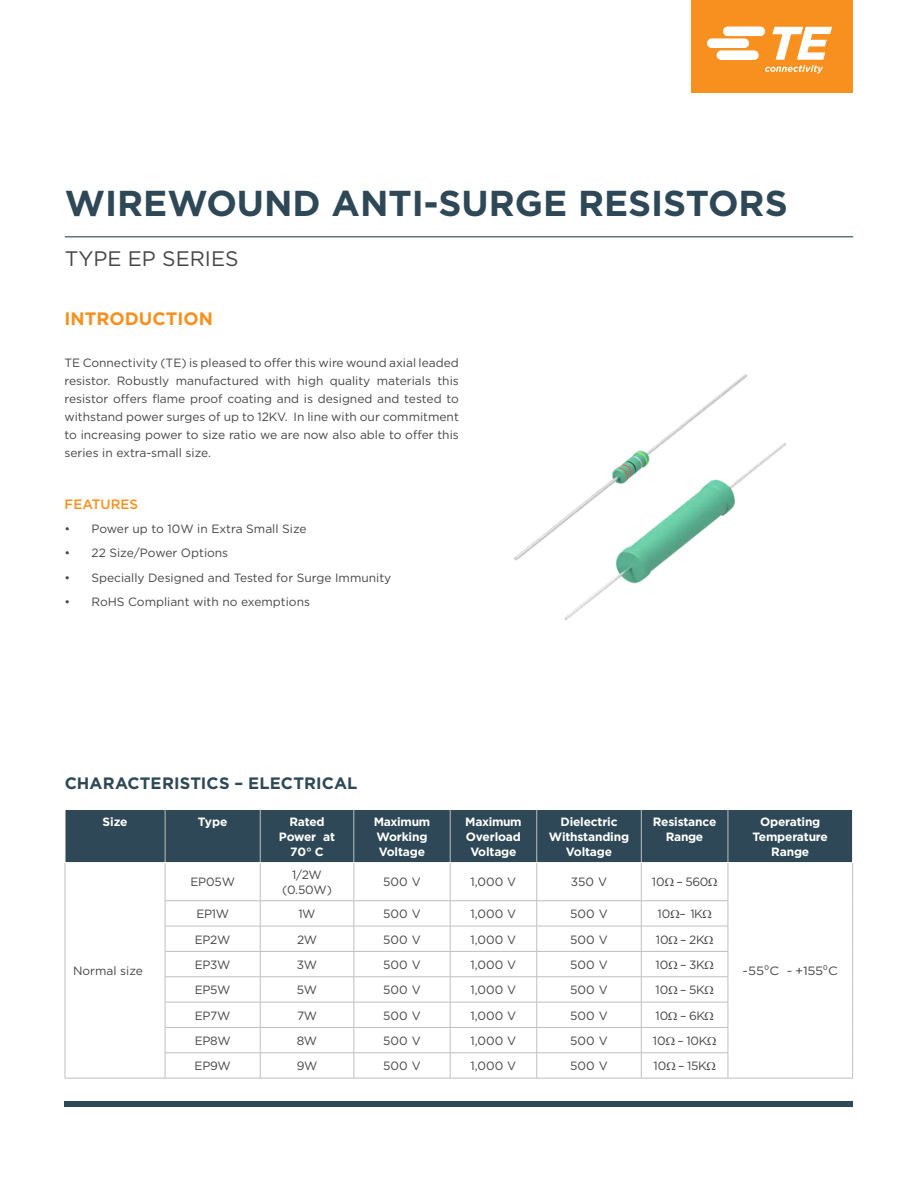
<style>
.page{position:relative;width:918px;height:1188px;background:#fff}
.page>*{position:absolute;margin:0;border:0;box-sizing:border-box;transform-origin:0 0}
.t1{font:700 36px "Gotham";color:#2e4857}
.t2{font:21px "Gotham";color:#464547}
.t3{font:700 18px "Gotham";color:#f7901e}
.t4{font:700 16.5px "Gotham";letter-spacing:.005em;color:#2e4857}
.t5{font:500 13.5px "Gotham";color:#f7901e}
.t6{font:12px/18px "Gotham";color:#464547;text-align:justify}
.t7{font:700 12px/15px "Gotham";letter-spacing:-.015em;color:#fff;text-align:center}
.t8{font:12px "Gotham";color:#464547;scale:1.1 1}
</style>
<div class="page">
<div style="left:65px;top:1101px;width:788px;height:6px;background:#2e4857"></div>
<div style="left:691px;top:0;width:162px;height:93px;background:#f7901e"></div>
<svg style="left:707px;top:27px;width:125px;height:46px"></svg>
<hr style="left:65px;top:236px;width:788px;height:1px;background:#2e4857">
<div style="left:66px;top:810px;width:786px;height:52px;background:#2e4857"></div>
<hr style="left:165px;top:810px;width:1px;height:52px;background:#c0bfbf">
<hr style="left:260px;top:810px;width:1px;height:52px;background:#c0bfbf">
<hr style="left:354px;top:810px;width:1px;height:52px;background:#c0bfbf">
<hr style="left:450px;top:810px;width:1px;height:52px;background:#c0bfbf">
<hr style="left:537px;top:810px;width:1px;height:52px;background:#c0bfbf">
<hr style="left:641px;top:810px;width:1px;height:52px;background:#c0bfbf">
<hr style="left:728px;top:810px;width:1px;height:52px;background:#c0bfbf">
<hr style="left:65px;top:863px;width:1px;height:38px;background:#c0bfbf">
<svg style="left:65px;top:901px;width:1px;height:177px"></svg>
<hr style="left:165px;top:863px;width:1px;height:38px;background:#c0bfbf">
<hr style="left:260px;top:863px;width:1px;height:38px;background:#c0bfbf">
<hr style="left:354px;top:863px;width:1px;height:38px;background:#c0bfbf">
<hr style="left:450px;top:863px;width:1px;height:38px;background:#c0bfbf">
<hr style="left:537px;top:863px;width:1px;height:38px;background:#c0bfbf">
<hr style="left:641px;top:863px;width:1px;height:38px;background:#c0bfbf">
<hr style="left:728px;top:863px;width:1px;height:38px;background:#c0bfbf">
<hr style="left:852px;top:863px;width:1px;height:38px;background:#c0bfbf">
<svg style="left:852px;top:901px;width:1px;height:177px"></svg>
<hr style="left:165px;top:900px;width:95px;height:1px;background:#c0bfbf">
<hr style="left:260px;top:900px;width:94px;height:1px;background:#c0bfbf">
<hr style="left:354px;top:900px;width:96px;height:1px;background:#c0bfbf">
<hr style="left:450px;top:900px;width:87px;height:1px;background:#c0bfbf">
<hr style="left:537px;top:900px;width:104px;height:1px;background:#c0bfbf">
<hr style="left:641px;top:900px;width:87px;height:1px;background:#c0bfbf">
<hr style="left:165px;top:926px;width:95px;height:1px;background:#c0bfbf">
<hr style="left:260px;top:926px;width:94px;height:1px;background:#c0bfbf">
<hr style="left:354px;top:926px;width:96px;height:1px;background:#c0bfbf">
<hr style="left:450px;top:926px;width:87px;height:1px;background:#c0bfbf">
<hr style="left:537px;top:926px;width:104px;height:1px;background:#c0bfbf">
<hr style="left:641px;top:926px;width:87px;height:1px;background:#c0bfbf">
<hr style="left:165px;top:951px;width:95px;height:1px;background:#c0bfbf">
<hr style="left:260px;top:951px;width:94px;height:1px;background:#c0bfbf">
<hr style="left:354px;top:951px;width:96px;height:1px;background:#c0bfbf">
<hr style="left:450px;top:951px;width:87px;height:1px;background:#c0bfbf">
<hr style="left:537px;top:951px;width:104px;height:1px;background:#c0bfbf">
<hr style="left:641px;top:951px;width:87px;height:1px;background:#c0bfbf">
<hr style="left:165px;top:977px;width:95px;height:1px;background:#c0bfbf">
<hr style="left:260px;top:977px;width:94px;height:1px;background:#c0bfbf">
<hr style="left:354px;top:977px;width:96px;height:1px;background:#c0bfbf">
<hr style="left:450px;top:977px;width:87px;height:1px;background:#c0bfbf">
<hr style="left:537px;top:977px;width:104px;height:1px;background:#c0bfbf">
<hr style="left:641px;top:977px;width:87px;height:1px;background:#c0bfbf">
<hr style="left:165px;top:1002px;width:95px;height:1px;background:#c0bfbf">
<hr style="left:260px;top:1002px;width:94px;height:1px;background:#c0bfbf">
<hr style="left:354px;top:1002px;width:96px;height:1px;background:#c0bfbf">
<hr style="left:450px;top:1002px;width:87px;height:1px;background:#c0bfbf">
<hr style="left:537px;top:1002px;width:104px;height:1px;background:#c0bfbf">
<hr style="left:641px;top:1002px;width:87px;height:1px;background:#c0bfbf">
<hr style="left:165px;top:1027px;width:95px;height:1px;background:#c0bfbf">
<hr style="left:260px;top:1027px;width:94px;height:1px;background:#c0bfbf">
<hr style="left:354px;top:1027px;width:96px;height:1px;background:#c0bfbf">
<hr style="left:450px;top:1027px;width:87px;height:1px;background:#c0bfbf">
<hr style="left:537px;top:1027px;width:104px;height:1px;background:#c0bfbf">
<hr style="left:641px;top:1027px;width:87px;height:1px;background:#c0bfbf">
<hr style="left:165px;top:1053px;width:95px;height:1px;background:#c0bfbf">
<svg style="left:165px;top:901px;width:1px;height:177px"></svg>
<hr style="left:260px;top:1053px;width:94px;height:1px;background:#c0bfbf">
<svg style="left:260px;top:901px;width:1px;height:177px"></svg>
<hr style="left:354px;top:1053px;width:96px;height:1px;background:#c0bfbf">
<svg style="left:354px;top:901px;width:1px;height:177px"></svg>
<hr style="left:450px;top:1053px;width:87px;height:1px;background:#c0bfbf">
<svg style="left:450px;top:901px;width:1px;height:177px"></svg>
<hr style="left:537px;top:1053px;width:104px;height:1px;background:#c0bfbf">
<svg style="left:537px;top:901px;width:1px;height:177px"></svg>
<hr style="left:641px;top:1053px;width:87px;height:1px;background:#c0bfbf">
<svg style="left:641px;top:901px;width:1px;height:177px"></svg>
<svg style="left:728px;top:901px;width:1px;height:177px"></svg>
<hr style="left:65px;top:1078px;width:100px;height:1px;background:#c0bfbf">
<hr style="left:165px;top:1078px;width:95px;height:1px;background:#c0bfbf">
<hr style="left:260px;top:1078px;width:94px;height:1px;background:#c0bfbf">
<hr style="left:354px;top:1078px;width:96px;height:1px;background:#c0bfbf">
<hr style="left:450px;top:1078px;width:87px;height:1px;background:#c0bfbf">
<hr style="left:537px;top:1078px;width:104px;height:1px;background:#c0bfbf">
<hr style="left:641px;top:1078px;width:87px;height:1px;background:#c0bfbf">
<hr style="left:728px;top:1078px;width:125px;height:1px;background:#c0bfbf">
<img style="left:514px;top:374px;width:272px;height:246px">
<h1 class="t1" style="left:65px;top:179px;width:724px">WIREWOUND ANTI-SURGE RESISTORS</h1>
<h2 class="t2" style="left:65px;top:246px;width:175px">TYPE EP SERIES</h2>
<h3 class="t3" style="left:64px;top:306px;width:150px">INTRODUCTION</h3>
<p class="t6" style="left:64px;top:354px;width:396px">TE Connectivity (TE) is pleased to offer this wire wound axial leaded resistor. Robustly manufactured with high quality materials this resistor offers flame proof coating and is designed and tested to withstand power surges of up to 12KV. In line with our commitment to increasing power to size ratio we are now also able to offer this series in extra-small size.</p>
<p class="t5" style="left:64px;top:495px;width:75px">FEATURES</p>
<p class="t6" style="left:64px;top:519px;width:244px">• Power up to 10W in Extra Small Size</p>
<p class="t6" style="left:64px;top:544px;width:165px">• 22 Size/Power Options</p>
<p class="t6" style="left:64px;top:568px;width:328px">• Specially Designed and Tested for Surge Immunity</p>
<p class="t6" style="left:64px;top:593px;width:247px">• RoHS Compliant with no exemptions</p>
<h3 class="t4" style="left:65px;top:772px;width:294px">CHARACTERISTICS – ELECTRICAL</h3>
<p class="t7" style="left:102px;top:814px;width:27px">Size</p>
<p class="t7" style="left:198px;top:814px;width:31px">Type</p>
<p class="t7" style="left:279px;top:814px;width:58px">Rated<br>Power at<br>70° C</p>
<p class="t7" style="left:374px;top:814px;width:58px;text-align:left">Maximum<br>Working<br>Voltage</p>
<p class="t7" style="left:465px;top:814px;width:58px">Maximum<br>Overload<br>Voltage</p>
<p class="t7" style="left:549px;top:814px;width:82px">Dielectric<br>Withstanding<br>Voltage</p>
<p class="t7" style="left:653px;top:814px;width:65px">Resistance<br>Range</p>
<p class="t7" style="left:753px;top:814px;width:77px">Operating<br>Temperature<br>Range</p>
<p class="t6" style="left:73px;top:962px;width:71px">Normal size</p>
<p class="t6" style="left:190px;top:873px;width:46px">EP05W</p>
<p class="t6" style="left:282px;top:867px;width:51px;line-height:15px;text-align:center">1/2W (0.50W)</p>
<p class="t6" style="left:383px;top:873px;width:39px">500 V</p>
<p class="t6" style="left:471px;top:873px;width:47px">1,000 V</p>
<p class="t6" style="left:571px;top:873px;width:38px">350 V</p>
<p class="t6" style="left:652px;top:873px;width:58px">10 – 560</p>
<p class="t6" style="left:196px;top:905px;width:34px">EP1W</p>
<p class="t6" style="left:298px;top:905px;width:19px">1W</p>
<p class="t6" style="left:383px;top:905px;width:39px">500 V</p>
<p class="t6" style="left:471px;top:905px;width:47px">1,000 V</p>
<p class="t6" style="left:570px;top:905px;width:39px">500 V</p>
<p class="t6" style="left:657px;top:905px;width:47px">10 – 1K</p>
<p class="t6" style="left:195px;top:930px;width:37px">EP2W</p>
<p class="t6" style="left:297px;top:930px;width:22px">2W</p>
<p class="t6" style="left:383px;top:930px;width:39px">500 V</p>
<p class="t6" style="left:471px;top:930px;width:47px">1,000 V</p>
<p class="t6" style="left:570px;top:930px;width:39px">500 V</p>
<p class="t6" style="left:656px;top:930px;width:50px">10 – 2K</p>
<p class="t6" style="left:195px;top:955px;width:37px">EP3W</p>
<p class="t6" style="left:297px;top:955px;width:22px">3W</p>
<p class="t6" style="left:383px;top:955px;width:39px">500 V</p>
<p class="t6" style="left:471px;top:955px;width:47px">1,000 V</p>
<p class="t6" style="left:570px;top:955px;width:39px">500 V</p>
<p class="t6" style="left:656px;top:955px;width:51px">10 – 3K</p>
<p class="t6" style="left:195px;top:981px;width:37px">EP5W</p>
<p class="t6" style="left:297px;top:981px;width:22px">5W</p>
<p class="t6" style="left:383px;top:981px;width:39px">500 V</p>
<p class="t6" style="left:471px;top:981px;width:47px">1,000 V</p>
<p class="t6" style="left:570px;top:981px;width:39px">500 V</p>
<p class="t6" style="left:656px;top:981px;width:51px">10 – 5K</p>
<p class="t6" style="left:195px;top:1006px;width:37px">EP7W</p>
<p class="t6" style="left:297px;top:1006px;width:22px">7W</p>
<p class="t6" style="left:383px;top:1006px;width:39px">500 V</p>
<p class="t6" style="left:471px;top:1006px;width:47px">1,000 V</p>
<p class="t6" style="left:570px;top:1006px;width:39px">500 V</p>
<p class="t6" style="left:655px;top:1006px;width:51px">10 – 6K</p>
<p class="t6" style="left:195px;top:1031px;width:37px">EP8W</p>
<p class="t6" style="left:297px;top:1031px;width:22px">8W</p>
<p class="t6" style="left:383px;top:1031px;width:39px">500 V</p>
<p class="t6" style="left:471px;top:1031px;width:47px">1,000 V</p>
<p class="t6" style="left:570px;top:1031px;width:39px">500 V</p>
<p class="t6" style="left:653px;top:1031px;width:56px">10 – 10K</p>
<p class="t6" style="left:195px;top:1057px;width:38px">EP9W</p>
<p class="t6" style="left:297px;top:1057px;width:22px">9W</p>
<p class="t6" style="left:383px;top:1057px;width:39px">500 V</p>
<p class="t6" style="left:471px;top:1057px;width:47px">1,000 V</p>
<p class="t6" style="left:570px;top:1057px;width:39px">500 V</p>
<p class="t6" style="left:654px;top:1057px;width:55px">10 – 15K</p>
<p class="t8" style="left:743px;top:963px;width:88px">-55⁰C ~ +155⁰C</p>
</div>
